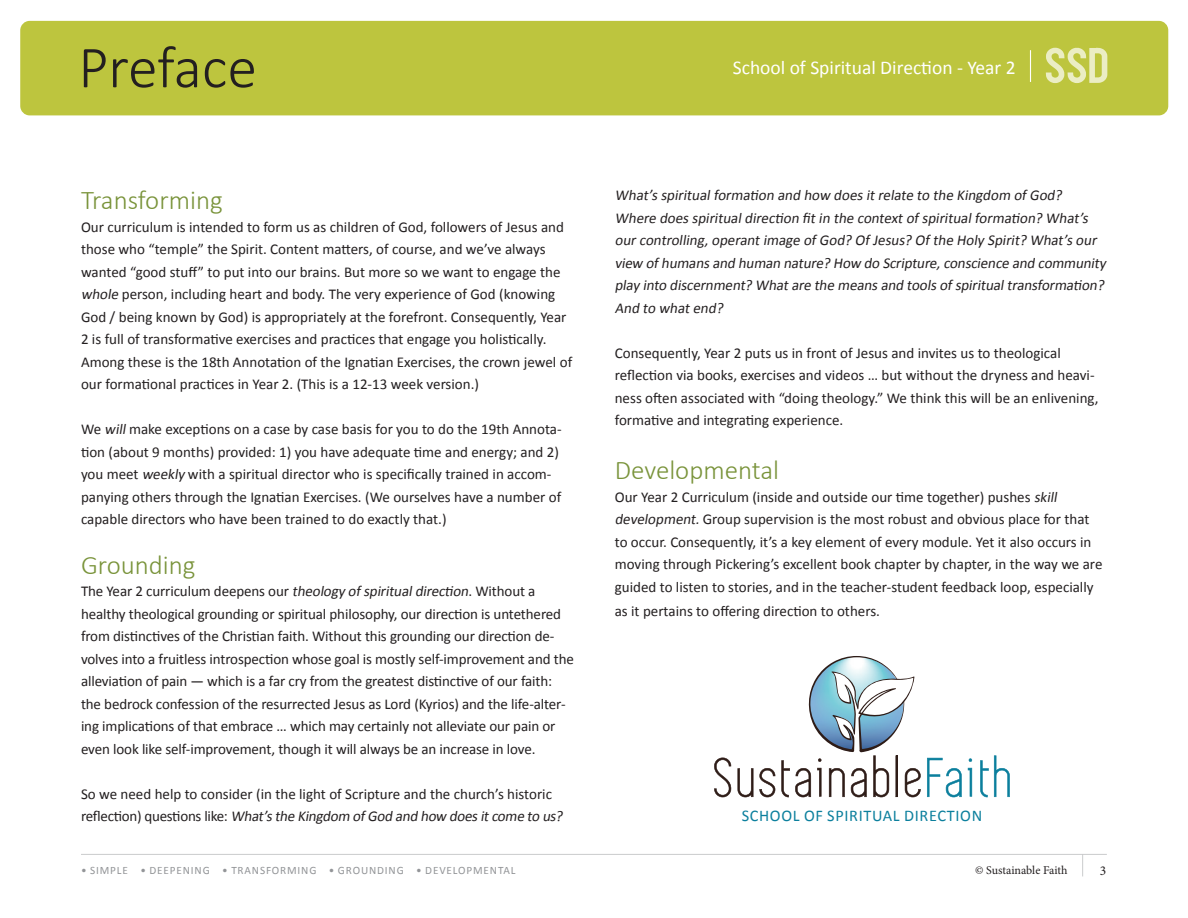
<style>
.page{position:relative;width:1188px;height:918px;background:#fff}
.page>*{position:absolute;margin:0;border:0;box-sizing:border-box;transform-origin:0 0}
.t1{font:300 60px "Calibri";letter-spacing:-.01em;color:#231f20}
.Headlines_-_Light{font:300 27px "Calibri";color:#79933a}
.t2{font:19.5px "Calibri";color:#fff}
.Module_Legend_highli{font:16.35px "Calibri";letter-spacing:.04em;color:#0b7f9d}
.t3{font:15px/22.5px "Calibri";color:#231f20}
.t4{font:italic 15px/22.5px "Calibri";color:#231f20}
.t5{font:13.5px "Minion Pro";color:#231f20}
.t6{font:12px "Minion Pro";letter-spacing:-.005em;color:#231f20}
.Headlines_-_Light-2{font:11.25px "Calibri";letter-spacing:.075em;color:#939598}
.s1{font-style:italic}
.s2{font-style:normal}
</style>
<div class="page">
<div style="left:20px;top:21px;width:1148px;height:94px;background:#bdc53e;border-radius:9px"></div>
<svg style="left:1045px;top:47px;width:63px;height:36px"></svg>
<hr style="left:1030px;top:50px;width:1px;height:32px;background:#fff">
<hr style="left:81px;top:854px;width:1026px;height:1px;background:#939598">
<svg style="left:1082px;top:855px;width:1px;height:21px"></svg>
<svg style="left:714px;top:758px;width:17px;height:39px"></svg>
<svg style="left:738px;top:768px;width:15px;height:29px"></svg>
<svg style="left:759px;top:768px;width:16px;height:29px"></svg>
<svg style="left:927px;top:758px;width:35px;height:39px"></svg>
<svg style="left:968px;top:758px;width:4px;height:39px"></svg>
<svg style="left:980px;top:755px;width:30px;height:42px"></svg>
<svg style="left:781px;top:656px;width:140px;height:141px"></svg>
<p class="t1" style="left:78px;top:30px;width:180px">Preface</p>
<p class="Headlines_-_Light" style="left:81px;top:184px;width:143px">Transforming</p>
<p class="t3" style="left:81px;top:215px;width:493px">Our curriculum is intended to form us as children of God, followers of Jesus and those who “temple” the Spirit. Content matters, of course, and we’ve always wanted “good stuff” to put into our brains. But more so we want to engage the <span class="s1">whole</span> person, including heart and body. The very experience of God (knowing God / being known by God) is appropriately at the forefront. Consequently, Year 2 is full of transformative exercises and practices that engage you holistically.<br>Among these is the 18th Annotation of the Ignatian Exercises, the crown jewel of our formational practices in Year 2. (This is a 12-13 week version.)</p>
<p class="t3" style="left:81px;top:418px;width:482px">We <span class="s1">will</span>make exceptions on a case by case basis for you to do the 19th Annota&shy;tion (about 9 months) provided: 1) you have adequate time and energy; and 2) you meet <span class="s1">weekly</span> with a spiritual director who is specifically trained in accom&shy;panying others through the Ignatian Exercises. (We ourselves have a number of capable directors who have been trained to do exactly that.)</p>
<p class="Headlines_-_Light" style="left:81px;top:548px;width:116px">Grounding</p>
<p class="t3" style="left:81px;top:580px;width:494px">The Year 2 curriculum deepens our <span class="s1">theology ofspiritualdirection</span>. Without a healthy theological grounding or spiritual philosophy, our direction is untethered from distinctives of the Christian faith. Without this grounding our direction de&shy;volves into a fruitless introspection whose goal is mostly self-improvement and the alleviation of pain — which is a far cry from the greatest distinctive of our faith: the bedrock confession of the resurrected Jesus as Lord (Kyrios) and the life-alter&shy;ing implications of that embrace … which may certainly not alleviate our pain or even look like self-improvement, though it will always be an increase in love.</p>
<p class="t3" style="left:81px;top:782px;width:473px">So we need help to consider (in the light of Scripture and the church’s historic</p>
<p class="t4" style="left:81px;top:805px;width:486px"><span class="s2">refl e cti o n ) q u e sti o n s l i ke :</span> What’sthe Kingdom ofGod and how doesitcome to us?</p>
<h3 class="t2" style="left:733px;top:54px;width:284px">School of Spiritual Direction - Year 2</h3>
<p class="t4" style="left:615px;top:184px;width:496px">What’sspiritualformation and how doesitrelate to the Kingdom ofGod?<br>Where doesspiritualdirection fitin the contextofspiritualformation? What’s ourcontrolling,operantimage ofGod? OfJesus? Ofthe Holy Spirit? What’sour view ofhumansand human nature? How do Scripture,conscience and community play into discernment? Whatare the meansand toolsofspiritualtransformation?<br>And to whatend?</p>
<p class="t3" style="left:615px;top:341px;width:485px">Consequently, Year 2 puts us in front of Jesus and invites us to theological reflection via books, exercises and videos … but without the dryness and heavi&shy;ness often associated with “doing theology.” We think this will be an enlivening, formative and integrating experience.</p>
<p class="Headlines_-_Light" style="left:615px;top:454px;width:166px">Developmental</p>
<p class="t3" style="left:615px;top:485px;width:489px">Our Year 2 Curriculum (inside and outside our time together) pushes <span class="s1">skill development.</span>Group supervision is the most robust and obvious place for that to occur. Consequently, it’s a key element of every module. Yet it also occurs in moving through Pickering’s excellent book chapter by chapter, in the way we are guided to listen to stories, and in the teacher-student feedback loop, especially</p>
<p class="t3" style="left:615px;top:599px;width:267px">as it pertains to offering direction to others.</p>
<p class="Module_Legend_highli" style="left:742px;top:804px;width:242px">SCHOOL OF SPIRITUAL DIRECTION</p>
<p class="Headlines_-_Light-2" style="left:81px;top:863px;width:436px">• SIMPLE • DEEPENING • TRANSFORMING • GROUNDING • DEVELOPMENTAL</p>
<p class="t6" style="left:975px;top:862px;width:94px">© Sustainable Faith</p>
<p class="t5" style="left:1100px;top:861px;width:8px">3</p>
</div>
